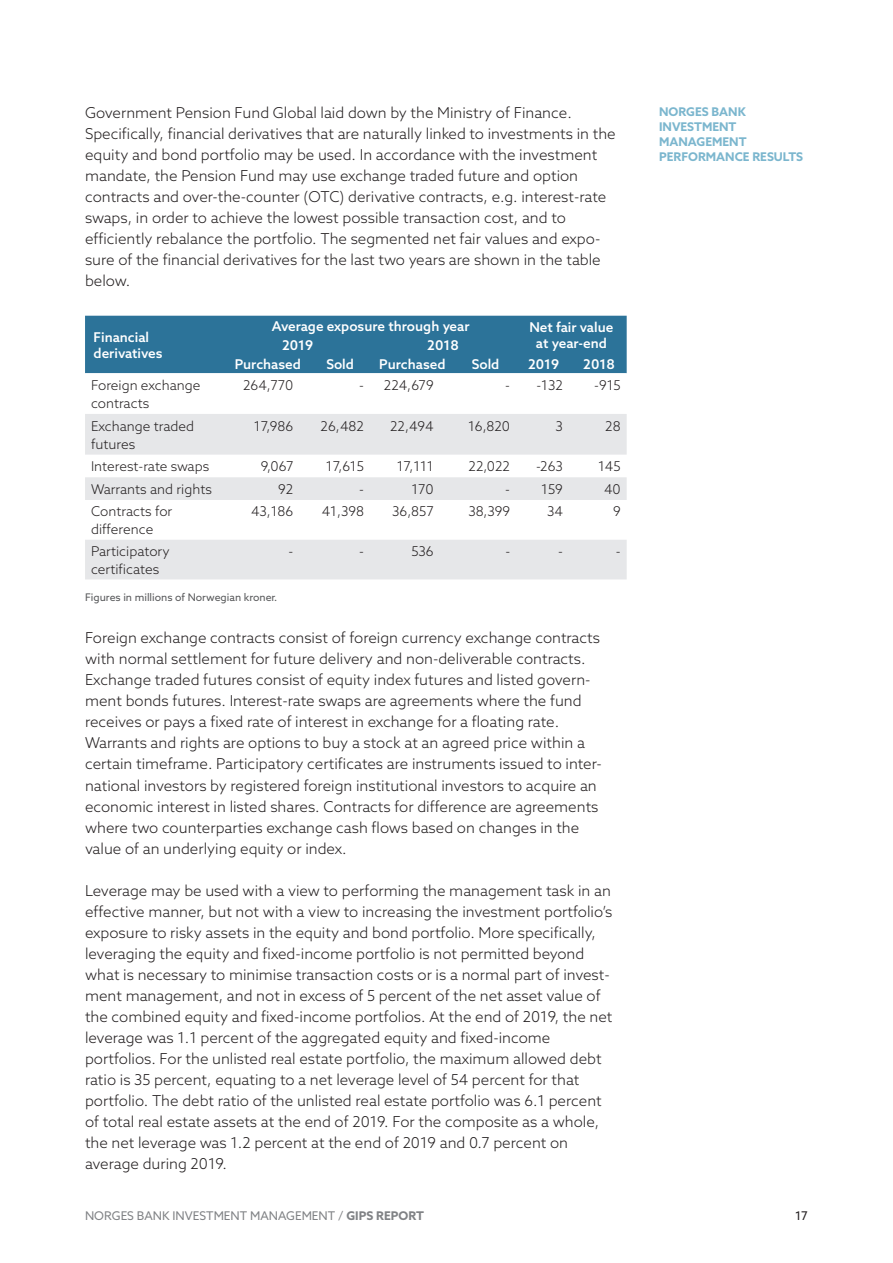
<style>
.page{position:relative;width:893px;height:1263px;background:#fff}
.page>*{position:absolute;margin:0;border:0;box-sizing:border-box;transform-origin:0 0}
.t1{font:300 15px/21px "Azo Sans";color:#231f20}
.t2{font:300 13.5px/18px "Azo Sans";color:#231f20}
.t3{font:500 13.5px/16.5px "Azo Sans";color:#fff}
.t4{font:700 12px/15px "Azo Sans";color:#7bb6ce}
.t5{font:12px "Azo Sans";color:#808285}
.t6{font:12px "Azo Sans";color:#231f20}
.t7{font:10.5px "Azo Sans";color:#57585a}
.s1{font-weight:700}
</style>
<div class="page">
<div style="left:85px;top:316px;width:542px;height:57px;background:#2c7399"></div>
<svg style="left:85px;top:373px;width:542px;height:1px"></svg>
<svg style="left:85px;top:414px;width:542px;height:165px;fill:#e6e7e9"></svg>
<p class="t1" style="left:85px;top:102px;width:532px">Government Pension Fund Global laid down by the Ministry of Finance.<br>Specifically, financial derivatives that are naturally linked to investments in the equity and bond portfolio may be used. In accordance with the investment mandate, the Pension Fund may use exchange traded future and option contracts and over-the-counter (OTC) derivative contracts, e.g. interest-rate swaps, in order to achieve the lowest possible transaction cost, and to efficiently rebalance the portfolio. The segmented net fair values and expo&shy;sure of the financial derivatives for the last two years are shown in the table below.</p>
<p class="t3" style="left:94px;top:328px;width:71px">Financial derivatives</p>
<p class="t3" style="left:272px;top:317px;width:199px">Average exposure through year</p>
<p class="t3" style="left:529px;top:319px;width:86px">Net fair value</p>
<p class="t3" style="left:282px;top:336px;width:33px">2019</p>
<p class="t3" style="left:427px;top:336px;width:33px">2018</p>
<p class="t3" style="left:536px;top:335px;width:72px">at year-end</p>
<p class="t3" style="left:235px;top:356px;width:68px">Purchased</p>
<p class="t3" style="left:326px;top:356px;width:29px">Sold</p>
<p class="t3" style="left:379px;top:356px;width:68px">Purchased</p>
<p class="t3" style="left:472px;top:356px;width:29px">Sold</p>
<p class="t3" style="left:528px;top:356px;width:33px">2019</p>
<p class="t3" style="left:583px;top:356px;width:33px">2018</p>
<p class="t2" style="left:91px;top:376px;width:111px">Foreign exchange contracts</p>
<p class="t2" style="left:243px;top:376px;width:52px">264,770</p>
<p class="t2" style="left:359px;top:376px;width:76px">- 224,679</p>
<p class="t2" style="left:505px;top:376px;width:59px">- -132</p>
<p class="t2" style="left:594px;top:376px;width:28px">-915</p>
<p class="t2" style="left:91px;top:417px;width:105px">Exchange traded futures</p>
<p class="t2" style="left:254px;top:417px;width:41px">17,986</p>
<p class="t2" style="left:321px;top:417px;width:45px">26,482</p>
<p class="t2" style="left:390px;top:417px;width:45px">22,494</p>
<p class="t2" style="left:468px;top:417px;width:44px">16,820</p>
<p class="t2" style="left:556px;top:417px;width:9px">3</p>
<p class="t2" style="left:605px;top:417px;width:17px">28</p>
<p class="t2" style="left:91px;top:457px;width:120px">Interest-rate swaps</p>
<p class="t2" style="left:261px;top:457px;width:34px">9,067</p>
<p class="t2" style="left:326px;top:457px;width:39px">17,615</p>
<p class="t2" style="left:397px;top:457px;width:38px">17,111</p>
<p class="t2" style="left:469px;top:457px;width:43px">22,022</p>
<p class="t2" style="left:536px;top:457px;width:28px">-263</p>
<p class="t2" style="left:598px;top:457px;width:24px">145</p>
<p class="t2" style="left:91px;top:480px;width:122px">Warrants and rights</p>
<p class="t2" style="left:278px;top:480px;width:17px">92</p>
<p class="t2" style="left:359px;top:480px;width:6px">-</p>
<p class="t2" style="left:411px;top:480px;width:24px">170</p>
<p class="t2" style="left:505px;top:480px;width:59px">- 159</p>
<p class="t2" style="left:604px;top:480px;width:18px">40</p>
<p class="t2" style="left:91px;top:502px;width:83px">Contracts for difference</p>
<p class="t2" style="left:251px;top:502px;width:44px">43,186</p>
<p class="t2" style="left:322px;top:502px;width:44px">41,398</p>
<p class="t2" style="left:392px;top:502px;width:43px">36,857</p>
<p class="t2" style="left:468px;top:502px;width:43px">38,399</p>
<p class="t2" style="left:547px;top:502px;width:17px">34</p>
<p class="t2" style="left:613px;top:502px;width:9px">9</p>
<p class="t2" style="left:91px;top:542px;width:80px">Participatory certificates</p>
<p class="t2" style="left:289px;top:542px;width:6px">-</p>
<p class="t2" style="left:359px;top:542px;width:6px">-</p>
<p class="t2" style="left:411px;top:542px;width:24px">536</p>
<p class="t2" style="left:505px;top:542px;width:6px">-</p>
<p class="t2" style="left:558px;top:542px;width:6px">-</p>
<p class="t2" style="left:616px;top:542px;width:6px">-</p>
<p class="t7" style="left:85px;top:591px;width:194px">Figures in millions of Norwegian kroner.</p>
<p class="t1" style="left:85px;top:627px;width:518px">Foreign exchange contracts consist of foreign currency exchange contracts with normal settlement for future delivery and non-deliverable contracts.<br>Exchange traded futures consist of equity index futures and listed govern&shy;ment bonds futures. Interest-rate swaps are agreements where the fund receives or pays a fixed rate of interest in exchange for a floating rate.<br>Warrants and rights are options to buy a stock at an agreed price within a certain timeframe. Participatory certificates are instruments issued to inter&shy;national investors by registered foreign institutional investors to acquire an economic interest in listed shares. Contracts for difference are agreements where two counterparties exchange cash flows based on changes in the value of an underlying equity or index.</p>
<p class="t1" style="left:85px;top:879px;width:529px">Leverage may be used with a view to performing the management task in an effective manner, but not with a view to increasing the investment portfolio’s exposure to risky assets in the equity and bond portfolio. More specifically, leveraging the equity and fixed-income portfolio is not permitted beyond what is necessary to minimise transaction costs or is a normal part of invest&shy;ment management, and not in excess of 5 percent of the net asset value of the combined equity and fixed-income portfolios. At the end of 2019, the net leverage was 1.1 percent of the aggregated equity and fixed-income portfolios. For the unlisted real estate portfolio, the maximum allowed debt ratio is 35 percent, equating to a net leverage level of 54 percent for that portfolio. The debt ratio of the unlisted real estate portfolio was 6.1 percent of total real estate assets at the end of 2019. For the composite as a whole, the net leverage was 1.2 percent at the end of 2019 and 0.7 percent on average during 2019.</p>
<p class="t5" style="left:85px;top:1208px;width:340px">NORGES BANK INVESTMENT MANAGEMENT / <span class="s1">GIPS REPORT</span></p>
<p class="t4" style="left:659px;top:104px;width:146px">NORGES BANK<br>INVESTMENT<br>MANAGEMENT<br>PERFORMANCE RESULTS</p>
<p class="t6" style="left:795px;top:1208px;width:14px">17</p>
</div>
